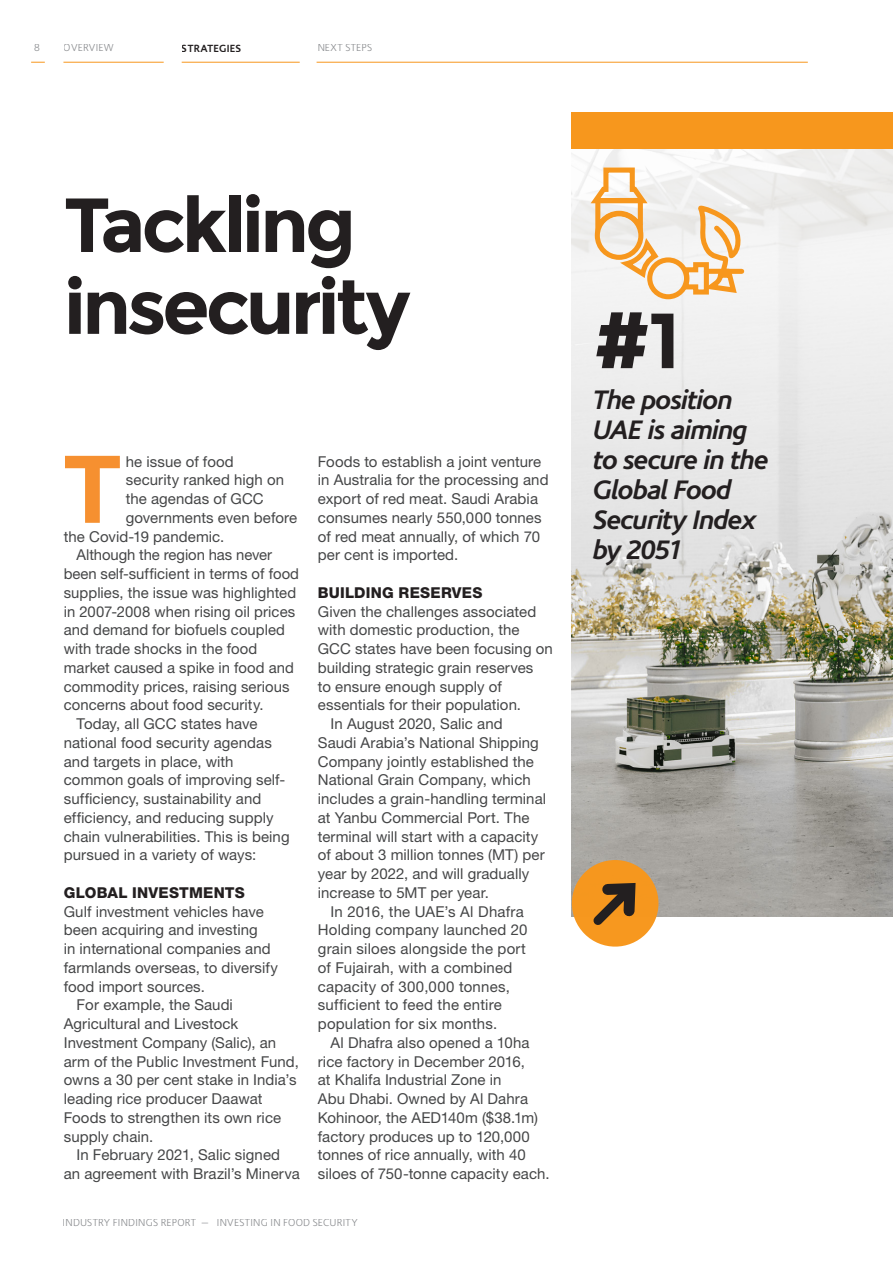
<style>
.page{position:relative;width:893px;height:1263px;background:#fff}
.page>*{position:absolute;margin:0;border:0;box-sizing:border-box;transform-origin:0 0}
.t1{font:700 93.75px "Helvetica Neue LT Std";color:#f69030}
.t2{font:700 78px "Montserrat";color:#231f20}
.t3{font:700 76.5px/81.9px "Montserrat";letter-spacing:-.05em;color:#231f20}
.t4{font:italic 700 27px/30px "Corisande";letter-spacing:-.03em;color:#231f20}
.t5{font:15px/18.8px "Helvetica Neue LT Std";letter-spacing:.005em;color:#454647}
.t6{font:800 15px "Helvetica Neue LT Std";letter-spacing:.015em;color:#231f20}
.t7{font:300 10.5px "Corisande";letter-spacing:.025em;color:#8a8c8f}
.t8{font:700 10.5px "Corisande";letter-spacing:.025em;color:#231f20}
</style>
<div class="page">
<img style="left:572px;top:542px;width:321px;height:374px">
<div style="left:572px;top:148px;width:321px;height:394px;background:linear-gradient(to bottom,#f6f5f5,#e2e2e3)"></div>
<div style="left:572px;top:112px;width:321px;height:36px;background:#f7971d"></div>
<svg style="left:571px;top:856px;width:92px;height:91px;background:#d29850"></svg>
<div style="left:647px;top:257px;width:42px;height:42px;border:5px solid #f7971d;border-radius:50%"></div>
<svg style="left:586px;top:165px;width:76px;height:117px"></svg>
<svg style="left:679px;top:205px;width:68px;height:92px"></svg>
<svg style="left:31px;top:62px;width:14px;height:1px"></svg>
<hr style="left:63px;top:62px;width:101px;height:1px;background:#f7971d">
<hr style="left:182px;top:62px;width:118px;height:1px;background:#f7971d">
<hr style="left:317px;top:62px;width:491px;height:1px;background:#f7971d">
<p class="t7" style="left:34px;top:42px;width:7px">8</p>
<p class="t7" style="left:64px;top:42px;width:52px">OVERVIEW</p>
<p class="t8" style="left:182px;top:42px;width:61px">STRATEGIES</p>
<p class="t7" style="left:317px;top:42px;width:56px">NEXT STEPS</p>
<p class="t3" style="left:64px;top:184px;width:348px">Tackling insecurity</p>
<p class="t1" style="left:64px;top:431px;width:59px">T</p>
<p class="t5" style="left:126px;top:452px;width:109px">he issue of food</p>
<p class="t5" style="left:126px;top:470px;width:160px">security ranked high on</p>
<p class="t5" style="left:126px;top:489px;width:139px">the agendas of GCC</p>
<p class="t5" style="left:126px;top:508px;width:173px">governments even before</p>
<p class="t5" style="left:64px;top:527px;width:162px">the Covid-19 pandemic.</p>
<p class="t5" style="left:64px;top:545px;width:237px;text-indent:13px">Although the region has never been self-sufficient in terms of food supplies, the issue was highlighted in 2007-2008 when rising oil prices and demand for biofuels coupled with trade shocks in the food market caused a spike in food and commodity prices, raising serious concerns about food security.</p>
<p class="t5" style="left:64px;top:714px;width:227px;text-indent:13px">Today, all GCC states have national food security agendas and targets in place, with common goals of improving self&shy;sufficiency, sustainability and efficiency, and reducing supply chain vulnerabilities. This is being pursued in a variety of ways:</p>
<p class="t6" style="left:64px;top:883px;width:183px">GLOBAL INVESTMENTS</p>
<p class="t5" style="left:64px;top:902px;width:216px">Gulf investment vehicles have been acquiring and investing<br>in international companies and farmlands overseas, to diversify food import sources.</p>
<p class="t5" style="left:64px;top:995px;width:237px;text-indent:13px">For example, the Saudi<br>Agricultural and Livestock<br>Investment Company (Salic), an arm of the Public Investment Fund, owns a 30 per cent stake in India’s leading rice producer Daawat<br>Foods to strengthen its own rice supply chain.</p>
<p class="t5" style="left:64px;top:1145px;width:238px;text-align:center">In February 2021, Salic signed<br>an agreement with Brazil’s Minerva</p>
<p class="t5" style="left:318px;top:452px;width:232px">Foods to establish a joint venture in Australia for the processing and export of red meat. Saudi Arabia consumes nearly 550,000 tonnes of red meat annually, of which 70 per cent is imported.</p>
<p class="t6" style="left:318px;top:583px;width:166px">BUILDING RESERVES</p>
<p class="t5" style="left:318px;top:602px;width:237px">Given the challenges associated with domestic production, the<br>GCC states have been focusing on building strategic grain reserves<br>to ensure enough supply of essentials for their population.</p>
<p class="t5" style="left:318px;top:714px;width:230px;text-indent:13px">In August 2020, Salic and<br>Saudi Arabia’s National Shipping<br>Company jointly established the<br>National Grain Company, which includes a grain-handling terminal at Yanbu Commercial Port. The terminal will start with a capacity of about 3 million tonnes (MT) per year by 2022, and will gradually increase to 5MT per year.</p>
<p class="t5" style="left:318px;top:902px;width:211px;text-indent:13px">In 2016, the UAE’s Al Dhafra<br>Holding company launched 20 grain siloes alongside the port of Fujairah, with a combined capacity of 300,000 tonnes, sufficient to feed the entire population for six months.</p>
<p class="t5" style="left:318px;top:1033px;width:233px;text-indent:13px">Al Dhafra also opened a 10ha rice factory in December 2016,<br>at Khalifa Industrial Zone in<br>Abu Dhabi. Owned by Al Dahra<br>Kohinoor, the AED140m ($38.1m) factory produces up to 120,000 tonnes of rice annually, with 40 siloes of 750-tonne capacity each.</p>
<p class="t7" style="left:63px;top:1217px;width:297px">INDUSTRY FINDINGS REPORT – INVESTING IN FOOD SECURITY</p>
<p class="t2" style="left:593px;top:294px;width:89px">#1</p>
<p class="t4" style="left:593px;top:385px;width:177px">The position<br>UAE is aiming to secure in the<br>Global Food<br>Security Index by 2051</p>
</div>
